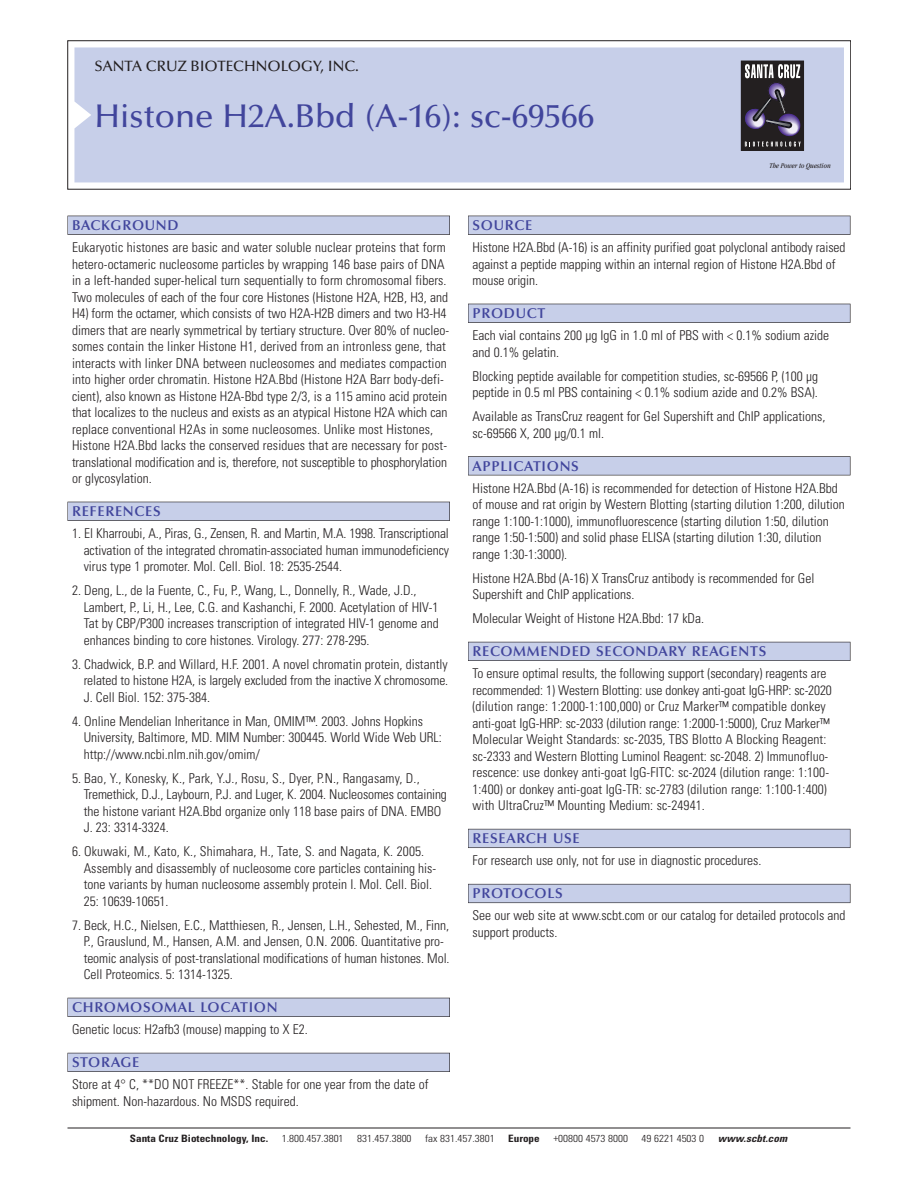
<style>
.page{position:relative;width:918px;height:1188px;background:#fff}
.page>*{position:absolute;margin:0;border:0;box-sizing:border-box;transform-origin:0 0}
.t1{font:500 33px "Optima";color:#41459c}
.t2{font:500 15px "Optima";color:#231f20}
.t3{font:600 14.25px "Optima";letter-spacing:.05em;color:#41459c}
.t4{font:300 condensed 13.5px/16.5px "Univers";color:#231f20}
.t5{font:300 condensed 10.2px "Univers";color:#231f20;scale:1.1 1}
.t6{font:700 condensed 10.2px "Univers";color:#231f20;scale:1.1 1}
.t7{font:italic 700 condensed 10.2px "Univers";color:#231f20;scale:1.1 1}
.t8{font:italic condensed 7.5px "Garamond";color:#231f20}
</style>
<div class="page">
<div style="left:74px;top:47px;width:770px;height:135px;background:#c7cfe9"></div>
<div style="left:741px;top:61px;width:62px;height:89px;background:#231f20"></div>
<div style="left:741px;top:61px;width:63px;height:90px;border:1px solid #231f20"></div>
<svg style="left:741px;top:64px;width:64px;height:83px"></svg>
<div style="left:68px;top:216px;width:382px;height:19px;background:#64636a"></div>
<div style="left:68px;top:216px;width:381px;height:18px;background:#c7cfe9"></div>
<div style="left:68px;top:502px;width:382px;height:19px;background:#62626a"></div>
<div style="left:68px;top:502px;width:381px;height:18px;background:#c7cfe9"></div>
<div style="left:68px;top:998px;width:382px;height:19px;background:#63636c"></div>
<div style="left:68px;top:998px;width:381px;height:18px;background:#c7cfe9"></div>
<div style="left:68px;top:1053px;width:382px;height:19px;background:#63646e"></div>
<div style="left:68px;top:1053px;width:381px;height:18px;background:#c7cfe9"></div>
<div style="left:468px;top:216px;width:382px;height:19px;background:#64636a"></div>
<div style="left:468px;top:216px;width:382px;height:18px;background:#c7cfe9"></div>
<div style="left:468px;top:304px;width:382px;height:19px;background:#62626a"></div>
<div style="left:468px;top:304px;width:382px;height:18px;background:#c7cfe9"></div>
<div style="left:468px;top:456px;width:382px;height:19px;background:#67666b"></div>
<div style="left:468px;top:457px;width:382px;height:18px;background:#c7cfe9"></div>
<div style="left:468px;top:642px;width:382px;height:19px;background:#63646e"></div>
<div style="left:468px;top:642px;width:382px;height:18px;background:#c7cfe9"></div>
<div style="left:468px;top:829px;width:382px;height:19px;background:#696a75"></div>
<div style="left:468px;top:829px;width:382px;height:18px;background:#c7cfe9"></div>
<div style="left:468px;top:884px;width:382px;height:19px;background:#717380"></div>
<div style="left:468px;top:884px;width:382px;height:18px;background:#c7cfe9"></div>
<hr style="left:68px;top:1128px;width:782px;height:1px;background:#231f20">
<p class="t2" style="left:94px;top:60px;width:266px">SANTA CRUZ BIOTECHNOLOGY, INC.</p>
<h1 class="t1" style="left:94px;top:102px;width:501px">Histone H2A.Bbd (A-16): sc-69566</h1>
<p class="t8" style="left:769px;top:163px;width:63px">The Power to Question</p>
<p class="t3" style="left:72px;top:219px;width:108px">BACKGROUND</p>
<p class="t4" style="left:72px;top:240px;width:379px">Eukaryotic histones are basic and water soluble nuclear proteins that form hetero-octameric nucleosome particles by wrapping 146 base pairs of DNA in a left-handed super-helical turn sequentially to form chromosomal fibers.<br>Two molecules of each of the four core Histones (Histone H2A, H2B, H3, and H4) form the octamer, which consists of two H2A-H2B dimers and two H3-H4 dimers that are nearly symmetrical by tertiary structure. Over 80% of nucleo&shy;somes contain the linker Histone H1, derived from an intronless gene, that interacts with linker DNA between nucleosomes and mediates compaction into higher order chromatin. Histone H2A.Bbd (Histone H2A Barr body-defi&shy;cient), also known as Histone H2A-Bbd type 2/3, is a 115 amino acid protein that localizes to the nucleus and exists as an atypical Histone H2A which can replace conventional H2As in some nucleosomes. Unlike most Histones, Histone H2A.Bbd lacks the conserved residues that are necessary for post&shy;translational modification and is, therefore, not susceptible to phosphorylation or glycosylation.</p>
<p class="t3" style="left:72px;top:505px;width:90px">REFERENCES</p>
<p class="t4" style="left:84px;top:526px;width:367px;text-align:justify;text-indent:-12px">1. El Kharroubi, A., Piras, G., Zensen, R. and Martin, M.A. 1998. Transcriptional activation of the integrated chromatin-associated human immunodeficiency virus type 1 promoter. Mol. Cell. Biol. 18: 2535-2544.</p>
<p class="t4" style="left:84px;top:583px;width:357px;text-indent:-12px">2. Deng, L., de la Fuente, C., Fu, P., Wang, L., Donnelly, R., Wade, J.D., Lambert, P., Li, H., Lee, C.G. and Kashanchi, F. 2000. Acetylation of HIV-1<br>Tat by CBP/P300 increases transcription of integrated HIV-1 genome and enhances binding to core histones. Virology. 277: 278-295.</p>
<p class="t4" style="left:84px;top:657px;width:366px;text-align:justify;text-indent:-12px">3. Chadwick, B.P. and Willard, H.F. 2001. A novel chromatin protein, distantly related to histone H2A, is largely excluded from the inactive X chromosome.<br>J. Cell Biol. 152: 375-384.</p>
<p class="t4" style="left:84px;top:714px;width:360px;text-indent:-12px">4. Online Mendelian Inheritance in Man, OMIM™. 2003. Johns Hopkins<br>University, Baltimore, MD. MIM Number: 300445. World Wide Web URL: http://www.ncbi.nlm.nih.gov/omim/</p>
<p class="t4" style="left:84px;top:771px;width:365px;text-indent:-12px">5. Bao, Y., Konesky, K., Park, Y.J., Rosu, S., Dyer, P.N., Rangasamy, D., Tremethick, D.J., Laybourn, P.J. and Luger, K. 2004. Nucleosomes containing the histone variant H2A.Bbd organize only 118 base pairs of DNA. EMBO J. 23: 3314-3324.</p>
<p class="t4" style="left:84px;top:844px;width:354px;text-indent:-12px">6. Okuwaki, M., Kato, K., Shimahara, H., Tate, S. and Nagata, K. 2005.<br>Assembly and disassembly of nucleosome core particles containing his&shy;tone variants by human nucleosome assembly protein I. Mol. Cell. Biol.<br>25: 10639-10651.</p>
<p class="t4" style="left:84px;top:918px;width:367px;text-indent:-12px">7. Beck, H.C., Nielsen, E.C., Matthiesen, R., Jensen, L.H., Sehested, M., Finn, P., Grauslund, M., Hansen, A.M. and Jensen, O.N. 2006. Quantitative pro&shy;teomic analysis of post-translational modifications of human histones. Mol.<br>Cell Proteomics. 5: 1314-1325.</p>
<p class="t3" style="left:72px;top:1001px;width:207px">CHROMOSOMAL LOCATION</p>
<p class="t4" style="left:72px;top:1023px;width:237px">Genetic locus: H2afb3 (mouse) mapping to X E2.</p>
<p class="t3" style="left:72px;top:1056px;width:69px">STORAGE</p>
<p class="t4" style="left:72px;top:1078px;width:358px">Store at 4° C, **DO NOT FREEZE**. Stable for one year from the date of shipment. Non-hazardous. No MSDS required.</p>
<p class="t3" style="left:473px;top:219px;width:61px">SOURCE</p>
<p class="t4" style="left:473px;top:240px;width:375px">Histone H2A.Bbd (A-16) is an affinity purified goat polyclonal antibody raised against a peptide mapping within an internal region of Histone H2A.Bbd of mouse origin.</p>
<p class="t3" style="left:473px;top:307px;width:74px">PRODUCT</p>
<p class="t4" style="left:473px;top:328px;width:358px">Each vial contains 200 µg IgG in 1.0 ml of PBS with &lt; 0.1% sodium azide and 0.1% gelatin.</p>
<p class="t4" style="left:473px;top:369px;width:347px">Blocking peptide available for competition studies, sc-69566 P, (100 µg peptide in 0.5 ml PBS containing &lt; 0.1% sodium azide and 0.2% BSA).</p>
<p class="t4" style="left:473px;top:409px;width:354px">Available as TransCruz reagent for Gel Supershift and ChIP applications, sc-69566 X, 200 µg/0.1 ml.</p>
<p class="t3" style="left:473px;top:460px;width:108px">APPLICATIONS</p>
<p class="t4" style="left:473px;top:481px;width:374px">Histone H2A.Bbd (A-16) is recommended for detection of Histone H2A.Bbd of mouse and rat origin by Western Blotting (starting dilution 1:200, dilution range 1:100-1:1000), immunofluorescence (starting dilution 1:50, dilution range 1:50-1:500) and solid phase ELISA (starting dilution 1:30, dilution range 1:30-1:3000).</p>
<p class="t4" style="left:473px;top:571px;width:343px">Histone H2A.Bbd (A-16) X TransCruz antibody is recommended for Gel<br>Supershift and ChIP applications.</p>
<p class="t4" style="left:473px;top:612px;width:233px">Molecular Weight of Histone H2A.Bbd: 17 kDa.</p>
<p class="t3" style="left:473px;top:645px;width:295px">RECOMMENDED SECONDARY REAGENTS</p>
<p class="t4" style="left:473px;top:667px;width:361px">To ensure optimal results, the following support (secondary) reagents are recommended: 1) Western Blotting: use donkey anti-goat IgG-HRP: sc-2020 (dilution range: 1:2000-1:100,000) or Cruz Marker™ compatible donkey anti-goat IgG-HRP: sc-2033 (dilution range: 1:2000-1:5000), Cruz Marker™ Molecular Weight Standards: sc-2035, TBS Blotto A Blocking Reagent: sc-2333 and Western Blotting Luminol Reagent: sc-2048. 2) Immunofluo&shy;rescence: use donkey anti-goat IgG-FITC: sc-2024 (dilution range: 1:100- 1:400) or donkey anti-goat IgG-TR: sc-2783 (dilution range: 1:100-1:400) with UltraCruz™ Mounting Medium: sc-24941.</p>
<p class="t3" style="left:473px;top:832px;width:109px">RESEARCH USE</p>
<p class="t4" style="left:473px;top:854px;width:290px">For research use only, not for use in diagnostic procedures.</p>
<p class="t3" style="left:473px;top:888px;width:92px">PROTOCOLS</p>
<p class="t4" style="left:473px;top:909px;width:375px">See our web site at www.scbt.com or our catalog for detailed protocols and support products.</p>
<p class="t6" style="left:130px;top:1135px;width:127px">Santa Cruz Biotechnology, Inc.</p>
<p class="t5" style="left:282px;top:1135px;width:58px">1.800.457.3801</p>
<p class="t5" style="left:357px;top:1135px;width:51px">831.457.3800</p>
<p class="t5" style="left:425px;top:1135px;width:65px">fax 831.457.3801</p>
<p class="t6" style="left:508px;top:1135px;width:30px">Europe</p>
<p class="t5" style="left:553px;top:1135px;width:69px">+00800 4573 8000</p>
<p class="t5" style="left:642px;top:1135px;width:58px">49 6221 4503 0</p>
<p class="t7" style="left:718px;top:1135px;width:67px">www.scbt.com</p>
</div>
